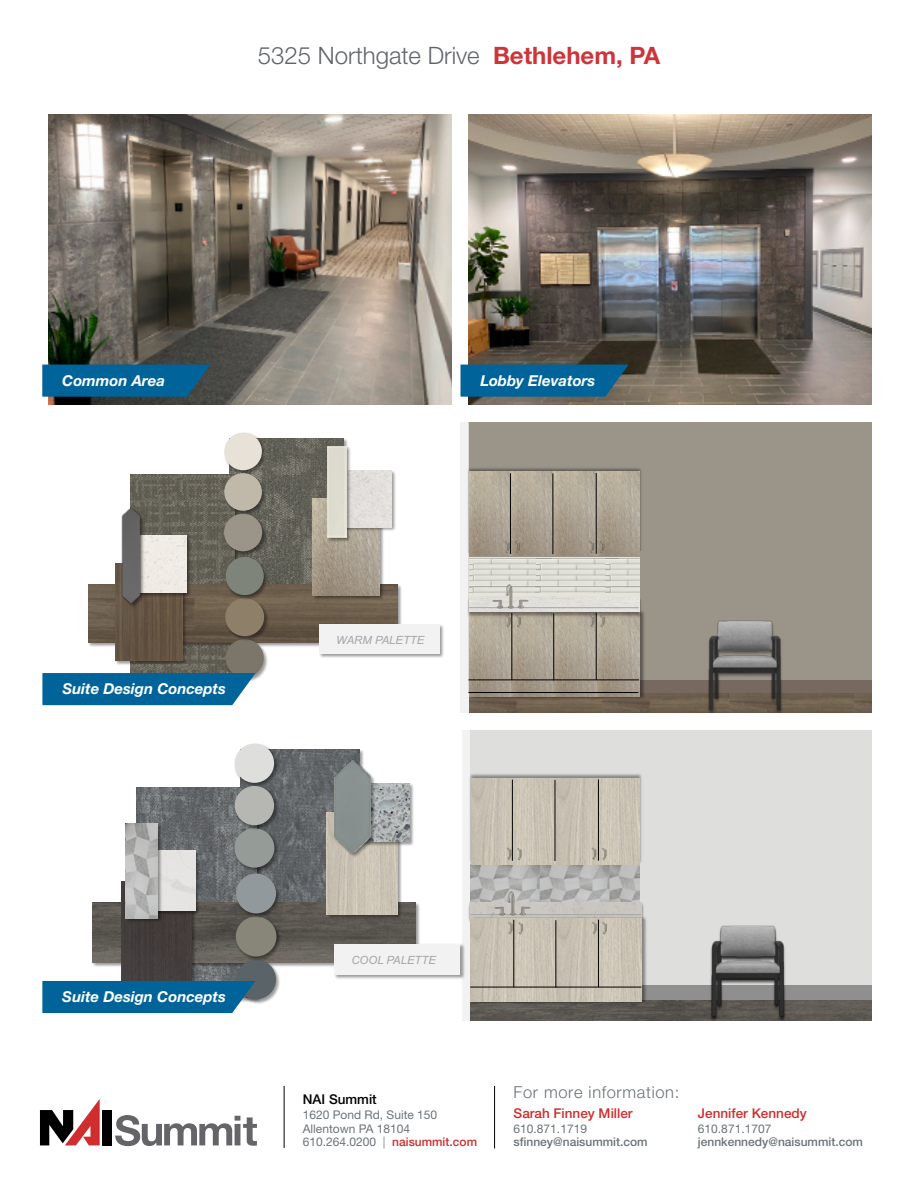
<style>
.page{position:relative;width:918px;height:1188px;background:#fff}
.page>*{position:absolute;margin:0;border:0;box-sizing:border-box;transform-origin:0 0}
.t1{font:300 24px "Helvetica Neue LT Std";color:#61646a}
.t2{font:300 16.5px "Helvetica Neue LT Std";letter-spacing:.04em;color:#6b7377}
.t3{font:italic 700 15px "Helvetica Neue LT Std";color:#fff}
.t4{font:500 13.5px "Helvetica Neue LT Std";color:#cf2d2e}
.t5{font:500 13.5px "Helvetica Neue LT Std";color:#000}
.t6{font:12px/13.5px "Helvetica Neue LT Std";color:#6b7377}
.t7{font:500 12px "Helvetica Neue LT Std";color:#6b7377}
.t8{font:italic 11.25px "Arial";color:#a6a6a6}
.s1{font-weight:700;color:#ce343a}
.s2{font-weight:300}
.s3{font-weight:500;color:#cf2d2e}
</style>
<div class="page">
<div style="left:469px;top:422px;width:402px;height:258px;background:#9b9589"></div>
<img style="left:465px;top:465px;width:178px;height:92px">
<img style="left:469px;top:472px;width:171px;height:84px">
<img style="left:469px;top:700px;width:133px;height:13px">
<img style="left:602px;top:693px;width:96px;height:20px">
<img style="left:789px;top:693px;width:66px;height:20px">
<img style="left:855px;top:693px;width:16px;height:20px">
<svg style="left:469px;top:557px;width:171px;height:38px"></svg>
<img style="left:469px;top:559px;width:67px;height:33px">
<img style="left:536px;top:559px;width:70px;height:33px">
<img style="left:606px;top:559px;width:34px;height:33px">
<div style="left:639px;top:680px;width:232px;height:13px;background:#776960"></div>
<img style="left:698px;top:616px;width:91px;height:97px">
<img style="left:702px;top:617px;width:83px;height:96px">
<div style="left:640px;top:551px;width:53px;height:66px;background:#9b9589"></div>
<img style="left:468px;top:617px;width:178px;height:83px">
<img style="left:469px;top:619px;width:171px;height:77px">
<img style="left:465px;top:595px;width:179px;height:24px">
<hr style="left:596px;top:473px;width:1px;height:81px;background:#000">
<hr style="left:553px;top:473px;width:1px;height:81px;background:#000">
<hr style="left:510px;top:473px;width:1px;height:81px;background:#000">
<hr style="left:512px;top:613px;width:1px;height:67px;background:#000">
<hr style="left:596px;top:613px;width:1px;height:67px;background:#000">
<hr style="left:554px;top:613px;width:1px;height:67px;background:#000">
<hr style="left:469px;top:607px;width:170px;height:1px;background:#a5a5a5">
<hr style="left:468px;top:680px;width:171px;height:1px;background:#000">
<hr style="left:468px;top:692px;width:170px;height:1px;background:#000">
<img style="left:489px;top:584px;width:40px;height:26px">
<svg style="left:584px;top:540px;width:23px;height:14px"></svg>
<svg style="left:499px;top:540px;width:23px;height:14px"></svg>
<svg style="left:584px;top:614px;width:23px;height:14px"></svg>
<svg style="left:500px;top:614px;width:24px;height:14px"></svg>
<img style="left:268px;top:438px;width:76px;height:144px">
<img style="left:130px;top:475px;width:94px;height:198px">
<img style="left:222px;top:517px;width:46px;height:40px">
<div style="left:224px;top:514px;width:38px;height:37px;background:#9b9589;border-radius:50%"></div>
<img style="left:225px;top:432px;width:43px;height:39px">
<div style="left:224px;top:433px;width:38px;height:37px;background:#e8e1d8;border-radius:50%"></div>
<img style="left:222px;top:471px;width:46px;height:46px">
<div style="left:224px;top:473px;width:38px;height:38px;background:#c0b9a9;border-radius:50%"></div>
<img style="left:88px;top:582px;width:314px;height:66px">
<img style="left:88px;top:584px;width:309px;height:58px">
<img style="left:224px;top:642px;width:46px;height:38px">
<div style="left:226px;top:639px;width:38px;height:38px;background:#7c756a;border-radius:50%"></div>
<img style="left:223px;top:596px;width:47px;height:46px">
<div style="left:225px;top:598px;width:39px;height:38px;background:#8e7f69;border-radius:50%"></div>
<img style="left:224px;top:555px;width:46px;height:46px">
<div style="left:226px;top:557px;width:38px;height:38px;background:#7e847a;border-radius:50%"></div>
<img style="left:318px;top:622px;width:126px;height:36px">
<div style="left:320px;top:624px;width:120px;height:29px;background:#f2f2f2"></div>
<img style="left:113px;top:563px;width:75px;height:104px">
<img style="left:115px;top:564px;width:67px;height:97px">
<img style="left:149px;top:533px;width:44px;height:65px">
<div style="left:149px;top:535px;width:38px;height:57px;background:#f0ebe6"></div>
<img style="left:118px;top:505px;width:31px;height:105px">
<img style="left:120px;top:507px;width:23px;height:97px">
<img style="left:311px;top:497px;width:74px;height:105px">
<img style="left:313px;top:499px;width:67px;height:97px">
<img style="left:352px;top:470px;width:44px;height:63px">
<div style="left:352px;top:471px;width:39px;height:56px;background:#e2e0dc"></div>
<img style="left:326px;top:444px;width:26px;height:100px">
<div style="left:328px;top:446px;width:18px;height:92px;background:#dedccf"></div>
<div style="left:103px;top:1110px;width:9px;height:35px;background:#000"></div>
<svg style="left:40px;top:1099px;width:60px;height:46px"></svg>
<svg style="left:115px;top:1115px;width:142px;height:31px"></svg>
<hr style="left:284px;top:1086px;width:1px;height:62px;background:#000">
<hr style="left:494px;top:1086px;width:1px;height:62px;background:#000">
<img style="left:48px;top:114px;width:404px;height:291px">
<img style="left:468px;top:114px;width:403px;height:291px">
<hr style="left:48px;top:730px;width:1px;height:291px;background:#7f7f7f">
<img style="left:280px;top:750px;width:80px;height:150px">
<img style="left:137px;top:787px;width:97px;height:194px">
<img style="left:233px;top:831px;width:47px;height:42px">
<div style="left:234px;top:828px;width:40px;height:40px;background:#959b97;border-radius:50%"></div>
<img style="left:234px;top:743px;width:46px;height:41px">
<div style="left:235px;top:744px;width:39px;height:39px;background:#dedfdc;border-radius:50%"></div>
<img style="left:233px;top:784px;width:47px;height:47px">
<div style="left:235px;top:786px;width:39px;height:39px;background:#b6b6b2;border-radius:50%"></div>
<img style="left:92px;top:900px;width:328px;height:68px">
<img style="left:93px;top:902px;width:323px;height:60px">
<img style="left:333px;top:942px;width:133px;height:38px">
<div style="left:335px;top:944px;width:125px;height:30px;background:#f2f2f2"></div>
<img style="left:234px;top:962px;width:48px;height:42px">
<div style="left:236px;top:960px;width:40px;height:39px;background:#5a6367;border-radius:50%"></div>
<img style="left:234px;top:919px;width:48px;height:43px">
<div style="left:236px;top:917px;width:40px;height:39px;background:#888579;border-radius:50%"></div>
<img style="left:234px;top:872px;width:48px;height:47px">
<div style="left:236px;top:874px;width:40px;height:39px;background:#91999d;border-radius:50%"></div>
<img style="left:120px;top:881px;width:78px;height:100px">
<div style="left:122px;top:881px;width:70px;height:100px;background:#433d3c"></div>
<img style="left:325px;top:811px;width:78px;height:109px">
<img style="left:327px;top:813px;width:70px;height:101px">
<img style="left:164px;top:849px;width:37px;height:67px">
<img style="left:164px;top:850px;width:31px;height:60px">
<img style="left:377px;top:784px;width:37px;height:64px">
<img style="left:377px;top:783px;width:33px;height:59px">
<img style="left:333px;top:755px;width:44px;height:109px">
<img style="left:335px;top:757px;width:36px;height:101px">
<img style="left:124px;top:821px;width:40px;height:103px">
<img style="left:126px;top:823px;width:32px;height:95px">
<div style="left:471px;top:730px;width:400px;height:279px;background:#dedfdc"></div>
<img style="left:468px;top:997px;width:403px;height:24px">
<img style="left:470px;top:1000px;width:401px;height:20px">
<div style="left:640px;top:985px;width:231px;height:15px;background:#8f8f8f"></div>
<img style="left:701px;top:1000px;width:91px;height:21px">
<img style="left:705px;top:925px;width:83px;height:95px">
<img style="left:471px;top:865px;width:169px;height:37px">
<img style="left:467px;top:902px;width:177px;height:22px">
<img style="left:470px;top:903px;width:171px;height:11px">
<img style="left:467px;top:772px;width:175px;height:93px">
<img style="left:469px;top:914px;width:179px;height:91px">
<hr style="left:598px;top:779px;width:1px;height:82px;background:#000">
<hr style="left:555px;top:780px;width:1px;height:81px;background:#000">
<hr style="left:512px;top:780px;width:1px;height:81px;background:#000">
<hr style="left:514px;top:920px;width:1px;height:67px;background:#000">
<hr style="left:598px;top:920px;width:1px;height:67px;background:#000">
<hr style="left:556px;top:920px;width:1px;height:68px;background:#000">
<hr style="left:471px;top:914px;width:170px;height:1px;background:#a5a5a5">
<hr style="left:470px;top:987px;width:171px;height:1px;background:#000">
<img style="left:491px;top:891px;width:40px;height:26px">
<svg style="left:586px;top:847px;width:23px;height:14px"></svg>
<svg style="left:501px;top:847px;width:23px;height:14px"></svg>
<svg style="left:586px;top:921px;width:24px;height:14px"></svg>
<svg style="left:502px;top:921px;width:24px;height:14px"></svg>
<svg style="left:42px;top:365px;width:168px;height:32px;background:#056193"></svg>
<svg style="left:461px;top:365px;width:168px;height:32px;background:#096494"></svg>
<div style="left:42px;top:981px;width:214px;height:32px;background:#00649a"></div>
<svg style="left:42px;top:673px;width:214px;height:32px;background:#0e6c9f"></svg>
<h1 class="t1" style="left:258px;top:40px;width:404px">5325 Northgate Drive <span class="s1">Bethlehem, PA</span></h1>
<p class="t3" style="left:62px;top:371px;width:104px">Common Area</p>
<p class="t3" style="left:480px;top:371px;width:116px">Lobby Elevators</p>
<p class="t3" style="left:62px;top:680px;width:165px">Suite Design Concepts</p>
<p class="t8" style="left:336px;top:633px;width:90px">WARM PALETTE</p>
<p class="t3" style="left:62px;top:988px;width:165px">Suite Design Concepts</p>
<p class="t8" style="left:352px;top:953px;width:86px">COOL PALETTE</p>
<p class="t5" style="left:303px;top:1091px;width:75px">NAI Summit</p>
<p class="t6" style="left:303px;top:1108px;width:176px">1620 Pond Rd, Suite 150<br>Allentown PA 18104<br>610.264.0200 <span class="s2">|</span> <span class="s3">naisummit.com</span></p>
<h2 class="t2" style="left:514px;top:1082px;width:167px">For more information:</h2>
<p class="t4" style="left:514px;top:1105px;width:121px">Sarah Finney Miller</p>
<p class="t6" style="left:514px;top:1121px;width:75px">610.871.1719</p>
<p class="t7" style="left:514px;top:1135px;width:136px">sfinney@naisummit.com</p>
<p class="t4" style="left:698px;top:1105px;width:110px">Jennifer Kennedy</p>
<p class="t6" style="left:698px;top:1121px;width:75px">610.871.1707</p>
<p class="t7" style="left:698px;top:1135px;width:166px">jennkennedy@naisummit.com</p>
</div>
